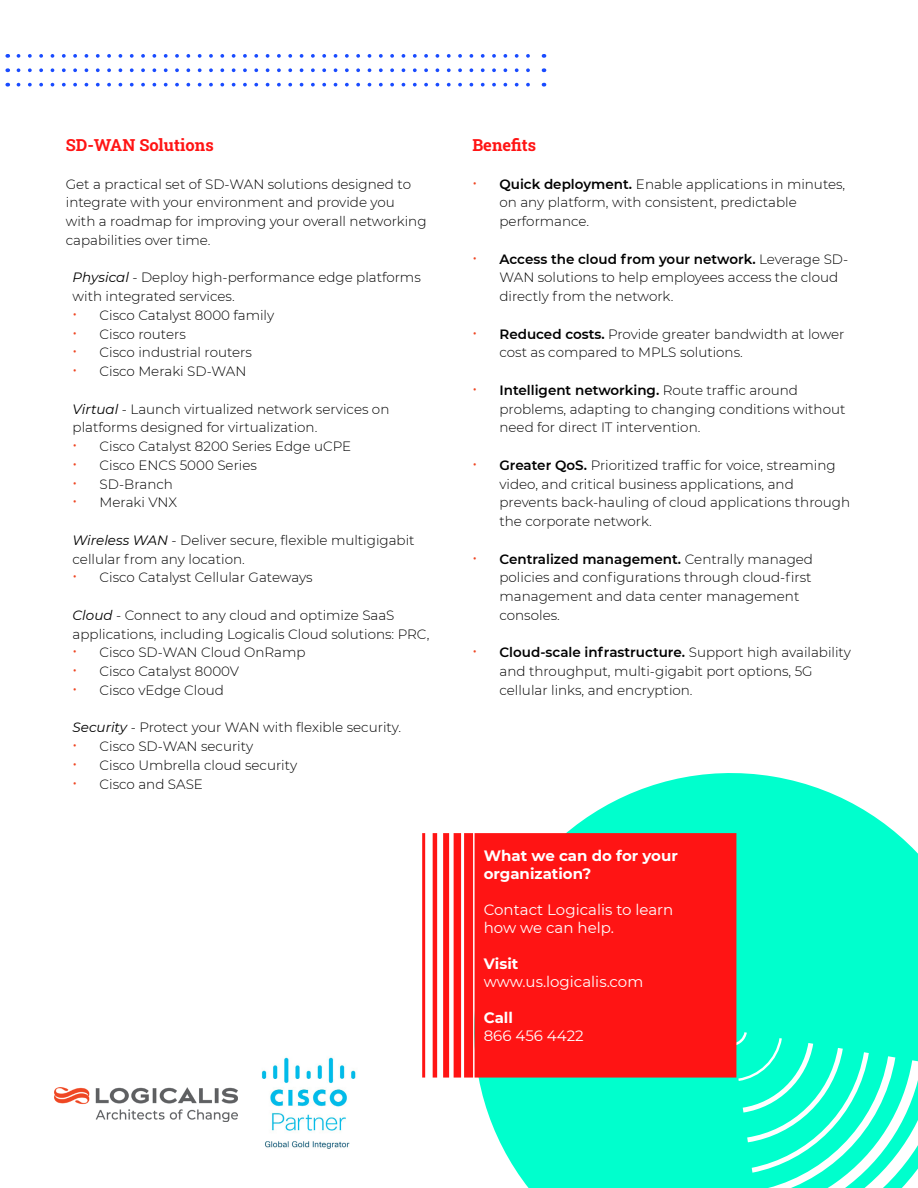
<style>
.page{position:relative;width:918px;height:1188px;background:#fff}
.page>*{position:absolute;margin:0;border:0;box-sizing:border-box;transform-origin:0 0}
.t1{font:700 16.5px "Roboto Slab";color:#ff1414}
.t2{font:15px/18px "Montserrat";color:#fff}
.t3{font:700 15px/18px "Montserrat";color:#fff}
.t4{font:300 13.5px/18.8px "Montserrat";color:#000}
.s1{font-weight:400;font-style:italic}
.s2{font-weight:600}
</style>
<div class="page">
<img style="left:228px;top:1057px;width:128px;height:92px">
<svg style="left:18px;top:83px;width:512px;height:4px"></svg>
<svg style="left:18px;top:68px;width:512px;height:4px"></svg>
<svg style="left:18px;top:54px;width:512px;height:4px"></svg>
<svg style="left:478px;top:773px;width:440px;height:415px;fill:#00ffcd"></svg>
<svg style="left:422px;top:833px;width:314px;height:245px;fill:#ff1414"></svg>
<img style="left:54px;top:1088px;width:183px;height:34px">
<p class="t1" style="left:66px;top:134px;width:149px">SD-WAN Solutions</p>
<p class="t4" style="left:66px;top:174px;width:362px">Get a practical set of SD-WAN solutions designed to integrate with your environment and provide you with a roadmap for improving your overall networking capabilities over time.</p>
<p class="t4" style="left:73px;top:268px;width:350px"><span class="s1">Physical</span> - Deploy high-performance edge platforms</p>
<p class="t4" style="left:73px;top:287px;width:164px">with integrated services.</p>
<p class="t4" style="left:100px;top:305px;width:176px">Cisco Catalyst 8000 family</p>
<p class="t4" style="left:100px;top:324px;width:88px">Cisco routers</p>
<p class="t4" style="left:100px;top:343px;width:154px">Cisco industrial routers</p>
<p class="t4" style="left:100px;top:362px;width:148px">Cisco Meraki SD-WAN</p>
<p class="t4" style="left:73px;top:399px;width:318px"><span class="s1">Virtual</span> - Launch virtualized network services on</p>
<p class="t4" style="left:73px;top:418px;width:246px">platforms designed for virtualization.</p>
<p class="t4" style="left:100px;top:437px;width:253px">Cisco Catalyst 8200 Series Edge uCPE</p>
<p class="t4" style="left:100px;top:455px;width:159px">Cisco ENCS 5000 Series</p>
<p class="t4" style="left:100px;top:474px;width:75px">SD-Branch</p>
<p class="t4" style="left:100px;top:493px;width:79px">Meraki VNX</p>
<p class="t4" style="left:73px;top:530px;width:344px"><span class="s1">Wireless WAN</span> - Deliver secure, flexible multigigabit</p>
<p class="t4" style="left:73px;top:549px;width:174px">cellular from any location.</p>
<p class="t4" style="left:100px;top:568px;width:215px">Cisco Catalyst Cellular Gateways</p>
<p class="t4" style="left:73px;top:605px;width:323px"><span class="s1">Cloud</span> - Connect to any cloud and optimize SaaS</p>
<p class="t4" style="left:73px;top:624px;width:358px">applications, including Logicalis Cloud solutions: PRC,</p>
<p class="t4" style="left:100px;top:643px;width:208px">Cisco SD-WAN Cloud OnRamp</p>
<p class="t4" style="left:100px;top:662px;width:141px">Cisco Catalyst 8000V</p>
<p class="t4" style="left:100px;top:680px;width:126px">Cisco vEdge Cloud</p>
<p class="t4" style="left:100px;top:718px;width:303px;text-indent:-27px"><span class="s1">Security</span> - Protect your WAN with flexible security.<br>Cisco SD-WAN security<br>Cisco Umbrella cloud security<br>Cisco and SASE</p>
<p class="t1" style="left:472px;top:134px;width:65px">Benefits</p>
<p class="t4" style="left:500px;top:174px;width:347px"><span class="s2">Quick deployment.</span> Enable applications in minutes, on any platform, with consistent, predictable performance.</p>
<p class="t4" style="left:500px;top:249px;width:350px"><span class="s2">Access the cloud from your network.</span> Leverage SD-<br>WAN solutions to help employees access the cloud directly from the network.</p>
<p class="t4" style="left:500px;top:324px;width:347px"><span class="s2">Reduced costs.</span> Provide greater bandwidth at lower cost as compared to MPLS solutions.</p>
<p class="t4" style="left:500px;top:380px;width:347px"><span class="s2">Intelligent networking.</span> Route traffic around problems, adapting to changing conditions without need for direct IT intervention.</p>
<p class="t4" style="left:500px;top:455px;width:352px"><span class="s2">Greater QoS.</span> Prioritized traffic for voice, streaming video, and critical business applications, and prevents back-hauling of cloud applications through the corporate network.</p>
<p class="t4" style="left:500px;top:549px;width:315px"><span class="s2">Centralized management.</span> Centrally managed policies and configurations through cloud-first management and data center management consoles.</p>
<p class="t4" style="left:500px;top:643px;width:353px"><span class="s2">Cloud-scale infrastructure.</span> Support high availability and throughput, multi-gigabit port options, 5G cellular links, and encryption.</p>
<p class="t3" style="left:484px;top:846px;width:196px">What we can do for your organization?</p>
<p class="t2" style="left:484px;top:900px;width:191px">Contact Logicalis to learn how we can help.</p>
<p class="t3" style="left:484px;top:954px;width:36px">Visit</p>
<p class="t2" style="left:484px;top:972px;width:161px">www.us.logicalis.com</p>
<p class="t3" style="left:484px;top:1008px;width:31px">Call</p>
<p class="t2" style="left:484px;top:1026px;width:101px">866 456 4422</p>
</div>
